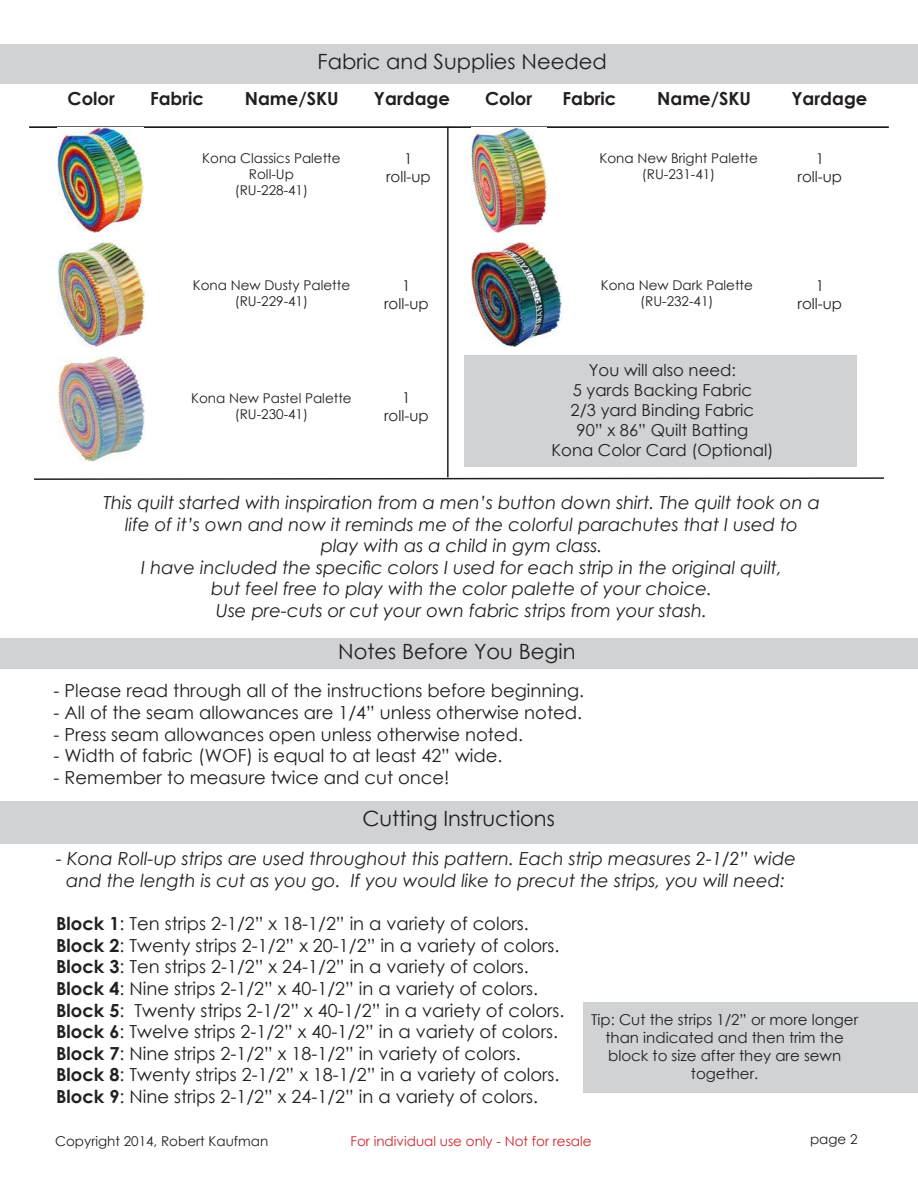
<style>
.page{position:relative;width:918px;height:1188px;background:#fff}
.page>*{position:absolute;margin:0;border:0;box-sizing:border-box;transform-origin:0 0}
.t1{font:21px "Century Gothic";color:#231f20}
.t2{font:18px/21.6px "Century Gothic";color:#231f20}
.t3{font:italic 18px/21.6px "Century Gothic";color:#231f20;text-align:center}
.t4{font:700 18px "Century Gothic";color:#231f20}
.t5{font:16.5px/19.8px "Century Gothic";color:#231f20;text-align:center}
.t6{font:15px/18px "Century Gothic";color:#231f20;text-align:center}
.t7{font:13.5px/16.2px "Century Gothic";color:#231f20;text-align:center}
.t8{font:13.5px "Century Gothic";color:#d1232a}
.s1{font-weight:700}
</style>
<div class="page">
<div style="left:464px;top:355px;width:392px;height:112px;background:#d1d2d4"></div>
<div style="left:583px;top:1002px;width:335px;height:91px;background:#d1d2d4"></div>
<div style="left:0;top:638px;width:918px;height:30px;background:#d1d2d4"></div>
<div style="left:0;top:801px;width:918px;height:42px;background:#d1d2d4"></div>
<div style="left:0;top:44px;width:918px;height:40px;background:#d1d2d4"></div>
<hr style="left:29px;top:126px;width:860px;height:2px;background:#000">
<hr style="left:447px;top:126px;width:2px;height:351px;background:#231f20">
<svg style="left:34px;top:477px;width:850px;height:3px"></svg>
<img style="left:57px;top:242px;width:88px;height:105px">
<img style="left:58px;top:357px;width:87px;height:105px">
<img style="left:472px;top:128px;width:75px;height:104px">
<img style="left:472px;top:242px;width:89px;height:105px">
<img style="left:57px;top:128px;width:87px;height:104px">
<p class="t1" style="left:318px;top:47px;width:291px">Fabric and Supplies Needed</p>
<p class="t4" style="left:68px;top:85px;width:49px">Color</p>
<p class="t4" style="left:150px;top:85px;width:56px">Fabric</p>
<p class="t4" style="left:245px;top:85px;width:95px">Name/SKU</p>
<p class="t4" style="left:374px;top:85px;width:77px">Yardage</p>
<p class="t4" style="left:485px;top:85px;width:49px">Color</p>
<p class="t4" style="left:562px;top:85px;width:55px">Fabric</p>
<p class="t4" style="left:657px;top:85px;width:95px">Name/SKU</p>
<p class="t4" style="left:791px;top:85px;width:77px">Yardage</p>
<p class="t7" style="left:202px;top:149px;width:140px">Kona Classics Palette<br>Roll-Up<br>(RU-228-41)</p>
<p class="t6" style="left:386px;top:149px;width:46px">1 roll-up</p>
<p class="t7" style="left:599px;top:149px;width:160px">Kona New Bright Palette (RU-231-41)</p>
<p class="t6" style="left:798px;top:149px;width:46px">1 roll-up</p>
<p class="t7" style="left:193px;top:276px;width:159px">Kona New Dusty Palette (RU-229-41)</p>
<p class="t6" style="left:384px;top:276px;width:46px">1 roll-up</p>
<p class="t7" style="left:601px;top:276px;width:154px">Kona New Dark Palette (RU-232-41)</p>
<p class="t6" style="left:798px;top:276px;width:46px">1 roll-up</p>
<p class="t7" style="left:191px;top:390px;width:162px">Kona New Pastel Palette (RU-230-41)</p>
<p class="t6" style="left:384px;top:388px;width:46px">1 roll-up</p>
<p class="t5" style="left:551px;top:360px;width:223px">You will also need:<br>5 yards Backing Fabric<br>2/3 yard Binding Fabric<br>90” x 86” Quilt Batting<br>Kona Color Card (Optional)</p>
<p class="t3" style="left:103px;top:491px;width:718px">This quilt started with inspiration from a men’s button down shirt. The quilt took on a life of it’s own and now it reminds me of the colorful parachutes that I used to<br>play with as a child in gym class.<br>I have included the specific colors I used for each strip in the original quilt,<br>but feel free to play with the color palette of your choice.<br>Use pre-cuts or cut your own fabric strips from your stash.</p>
<p class="t1" style="left:338px;top:637px;width:239px">Notes Before You Begin</p>
<p class="t2" style="left:54px;top:680px;width:532px">- Please read through all of the instructions before beginning.</p>
<p class="t2" style="left:54px;top:701px;width:530px">- All of the seam allowances are 1/4” unless otherwise noted.</p>
<p class="t2" style="left:54px;top:723px;width:471px">- Press seam allowances open unless otherwise noted.</p>
<p class="t2" style="left:54px;top:745px;width:450px">- Width of fabric (WOF) is equal to at least 42” wide.</p>
<p class="t2" style="left:54px;top:766px;width:397px">- Remember to measure twice and cut once!</p>
<p class="t1" style="left:362px;top:804px;width:194px">Cutting Instructions</p>
<p class="t3" style="left:56px;top:848px;width:741px">- Kona Roll-up strips are used throughout this pattern. Each strip measures 2-1/2” wide and the length is cut as you go. If you would like to precut the strips, you will need:</p>
<p class="t2" style="left:56px;top:913px;width:510px"><span class="s1">Block 1</span>: Ten strips 2-1/2” x 18-1/2” in a variety of colors.<br><span class="s1">Block 2</span>: Twenty strips 2-1/2” x 20-1/2” in a variety of colors.<br><span class="s1">Block 3</span>: Ten strips 2-1/2” x 24-1/2” in a variety of colors.<br><span class="s1">Block 4</span>: Nine strips 2-1/2” x 40-1/2” in a variety of colors.<br><span class="s1">Block 5</span>: Twenty strips 2-1/2” x 40-1/2” in a variety of colors.<br><span class="s1">Block 6</span>: Twelve strips 2-1/2” x 40-1/2” in a variety of colors.<br><span class="s1">Block 7</span>: Nine strips 2-1/2” x 18-1/2” in variety of colors.<br><span class="s1">Block 8</span>: Twenty strips 2-1/2” x 18-1/2” in a variety of colors.<br><span class="s1">Block 9</span>: Nine strips 2-1/2” x 24-1/2” in a variety of colors.</p>
<p class="t6" style="left:591px;top:1011px;width:268px">Tip: Cut the strips 1/2” or more longer than indicated and then trim the block to size after they are sewn together.</p>
<p class="t7" style="left:55px;top:1133px;width:215px">Copyright 2014, Robert Kaufman</p>
<p class="t8" style="left:351px;top:1131px;width:243px">For individual use only - Not for resale</p>
<p class="t7" style="left:810px;top:1131px;width:49px">page 2</p>
</div>
